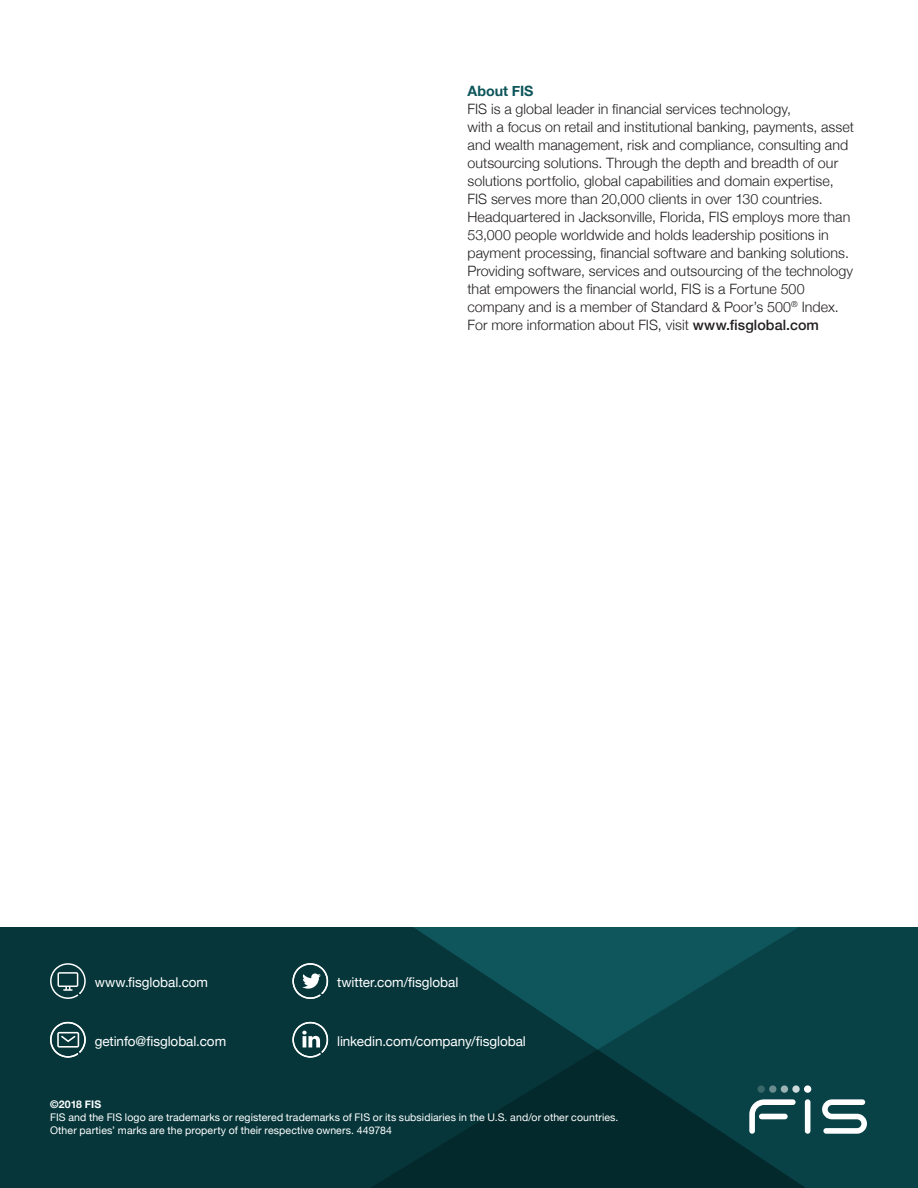
<style>
.page{position:relative;width:918px;height:1188px;background:#fff}
.page>*{position:absolute;margin:0;border:0;box-sizing:border-box;transform-origin:0 0}
.BODY{font:300 14.25px/18px "Helvetica Neue";letter-spacing:.005em;color:#231f20}
.B_HEAD{font:700 14.25px "Helvetica Neue";color:#0e565b}
.t1{font:13.5px "Helvetica Neue";letter-spacing:-.005em;color:#fff}
.t2{font:10.5px/12.6px "Helvetica Neue";letter-spacing:.01em;color:#fff}
.t3{font:700 10.5px "Helvetica Neue";letter-spacing:.005em;color:#fff}
.s1{font-weight:500}
</style>
<div class="page">
<div style="left:0;top:927px;width:261px;height:261px;background:#06363a"></div>
<svg style="left:261px;top:927px;width:657px;height:261px;background:#073c40"></svg>
<svg style="left:48px;top:963px;width:40px;height:36px"></svg>
<svg style="left:292px;top:963px;width:38px;height:36px"></svg>
<svg style="left:291px;top:1020px;width:39px;height:38px"></svg>
<svg style="left:50px;top:1022px;width:36px;height:36px"></svg>
<svg style="left:792px;top:1085px;width:8px;height:8px"></svg>
<div style="left:781px;top:1085px;width:7px;height:8px;background:#9cb3b5;border-radius:50%"></div>
<svg style="left:769px;top:1085px;width:7px;height:8px"></svg>
<div style="left:758px;top:1085px;width:7px;height:8px;background:#39676a;border-radius:50%"></div>
<div style="left:805px;top:1099px;width:5px;height:35px;background:#fff;border-radius:3px"></div>
<div style="left:804px;top:1085px;width:7px;height:8px;background:#fff;border-radius:50%"></div>
<svg style="left:749px;top:1099px;width:47px;height:35px"></svg>
<svg style="left:822px;top:1099px;width:45px;height:35px"></svg>
<p class="B_HEAD" style="left:468px;top:80px;width:68px">About FIS</p>
<p class="BODY" style="left:468px;top:99px;width:388px">FIS is a global leader in financial services technology,<br>with a focus on retail and institutional banking, payments, asset and wealth management, risk and compliance, consulting and outsourcing solutions. Through the depth and breadth of our solutions portfolio, global capabilities and domain expertise, FIS serves more than 20,000 clients in over 130 countries.<br>Headquartered in Jacksonville, Florida, FIS employs more than 53,000 people worldwide and holds leadership positions in payment processing, financial software and banking solutions.<br>Providing software, services and outsourcing of the technology that empowers the financial world, FIS is a Fortune 500 company and is a member of Standard &amp; Poor’s 500<sup>®</sup> Index.<br>For more information about FIS, visit <span class="s1">www.fisglobal.com</span></p>
<p class="t1" style="left:95px;top:973px;width:115px">www.fisglobal.com</p>
<p class="t1" style="left:337px;top:973px;width:123px">twitter.com/fisglobal</p>
<p class="t1" style="left:95px;top:1032px;width:133px">getinfo@fisglobal.com</p>
<p class="t1" style="left:337px;top:1032px;width:190px">linkedin.com/company/fisglobal</p>
<p class="t3" style="left:50px;top:1096px;width:53px">©2018 FIS</p>
<p class="t2" style="left:50px;top:1112px;width:570px">FIS and the FIS logo are trademarks or registered trademarks of FIS or its subsidiaries in the U.S. and/or other countries.<br>Other parties’ marks are the property of their respective owners. 449784</p>
</div>
